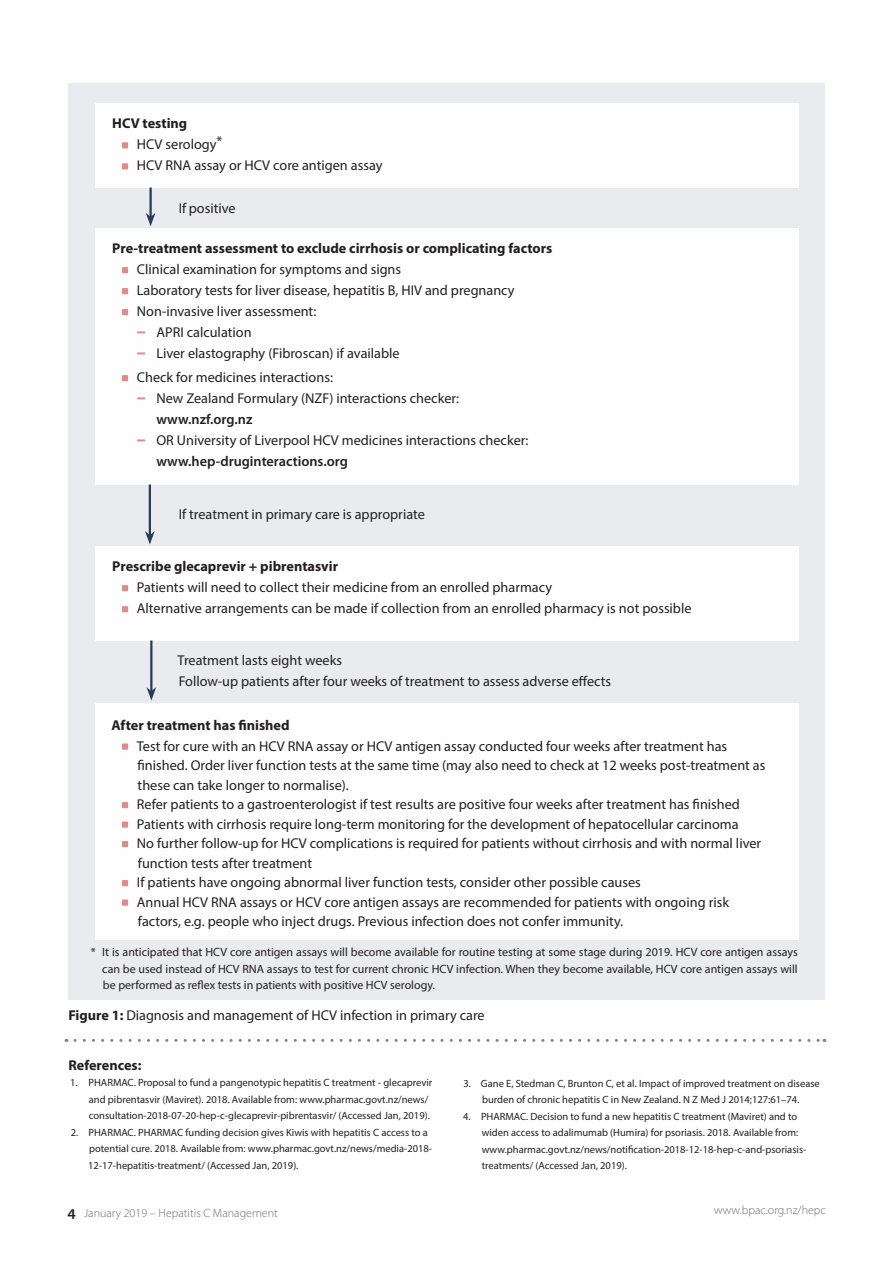
<style>
.page{position:relative;width:893px;height:1263px;background:#fff}
.page>*{position:absolute;margin:0;border:0;box-sizing:border-box;transform-origin:0 0}
.Bullet_List{font:14.25px/19.5px "Myriad Pro";color:#231f20}
.Body-First_Line_Inde{font:14.25px "Myriad Pro";color:#231f20}
.Body-First_Line_Inde-2{font:700 14.25px "Myriad Pro";color:#231f20}
.Body{font:14.25px "Myriad Pro";color:#231f20}
.Bullet_List-2{font:600 14.25px "Myriad Pro";color:#231f20}
.C_head{font:700 14.25px "Myriad Pro";color:#231f20}
.Footnote{font:12px/16.5px "Myriad Pro";color:#231f20;text-align:justify}
.t1{font:300 12px "Myriad Pro";color:#6c6d70}
.Indented_Ref{font:10.5px/16.5px "Myriad Pro";color:#231f20}
.s1{font-weight:900;font-size:18px;color:#dc8c89}
.s2{font-weight:700}
.s3{font-weight:600;font-size:15.75px;color:#231f20}
</style>
<div class="page">
<svg style="left:75px;top:1039px;width:750px;height:3px"></svg>
<div style="left:68px;top:83px;width:757px;height:917px;background:#eaebef"></div>
<div style="left:94px;top:703px;width:704px;height:237px;background:#fefefe"></div>
<div style="left:94px;top:546px;width:704px;height:94px;background:#fefefe"></div>
<div style="left:94px;top:228px;width:704px;height:256px;background:#fefefe"></div>
<div style="left:94px;top:104px;width:704px;height:84px;background:#fefefe"></div>
<svg style="left:122px;top:142px;width:6px;height:7px"></svg>
<svg style="left:122px;top:163px;width:6px;height:7px"></svg>
<svg style="left:122px;top:267px;width:6px;height:6px"></svg>
<svg style="left:122px;top:288px;width:6px;height:6px"></svg>
<svg style="left:122px;top:309px;width:6px;height:6px"></svg>
<svg style="left:122px;top:375px;width:6px;height:6px"></svg>
<svg style="left:122px;top:585px;width:6px;height:6px"></svg>
<svg style="left:122px;top:606px;width:6px;height:6px"></svg>
<svg style="left:122px;top:743px;width:6px;height:7px"></svg>
<svg style="left:122px;top:802px;width:6px;height:6px"></svg>
<svg style="left:122px;top:821px;width:6px;height:7px"></svg>
<svg style="left:122px;top:841px;width:6px;height:6px"></svg>
<svg style="left:122px;top:880px;width:6px;height:6px"></svg>
<svg style="left:122px;top:899px;width:6px;height:7px"></svg>
<hr style="left:149px;top:484px;width:2px;height:51px;background:#293b5b">
<svg style="left:145px;top:531px;width:10px;height:13px"></svg>
<hr style="left:150px;top:640px;width:2px;height:51px;background:#293b5b">
<svg style="left:146px;top:687px;width:10px;height:13px"></svg>
<hr style="left:149px;top:188px;width:3px;height:29px;background:#293b5b">
<svg style="left:146px;top:213px;width:9px;height:13px"></svg>
<p class="Body-First_Line_Inde-2" style="left:112px;top:114px;width:77px">HCV testing</p>
<p class="Bullet_List" style="left:137px;top:135px;width:87px">HCV serology*</p>
<p class="Bullet_List" style="left:137px;top:156px;width:247px">HCV RNA assay or HCV core antigen assay</p>
<p class="Body-First_Line_Inde" style="left:179px;top:199px;width:58px">If positive</p>
<p class="Body-First_Line_Inde-2" style="left:112px;top:239px;width:442px">Pre-treatment assessment to exclude cirrhosis or complicating factors</p>
<p class="Bullet_List" style="left:137px;top:259px;width:266px">Clinical examination for symptoms and signs</p>
<p class="Bullet_List" style="left:137px;top:280px;width:379px">Laboratory tests for liver disease, hepatitis B, HIV and pregnancy</p>
<p class="Bullet_List" style="left:137px;top:301px;width:181px">Non-invasive liver assessment:</p>
<p class="Bullet_List" style="left:137px;top:322px;width:116px"><span class="s1">–</span> APRI calculation</p>
<p class="Bullet_List" style="left:137px;top:343px;width:264px"><span class="s1">–</span> Liver elastography (Fibroscan) if available</p>
<p class="Bullet_List" style="left:137px;top:367px;width:198px">Check for medicines interactions:</p>
<p class="Bullet_List" style="left:137px;top:388px;width:324px"><span class="s1">–</span> New Zealand Formulary (NZF) interactions checker:</p>
<p class="Bullet_List-2" style="left:156px;top:410px;width:98px">www.nzf.org.nz</p>
<p class="Bullet_List" style="left:137px;top:430px;width:393px"><span class="s1">–</span> OR University of Liverpool HCV medicines interactions checker:</p>
<p class="Bullet_List-2" style="left:156px;top:452px;width:193px">www.hep-druginteractions.org</p>
<p class="Body-First_Line_Inde" style="left:179px;top:506px;width:248px">If treatment in primary care is appropriate</p>
<p class="Body-First_Line_Inde-2" style="left:112px;top:557px;width:227px">Prescribe glecaprevir + pibrentasvir</p>
<p class="Bullet_List" style="left:137px;top:577px;width:417px">Patients will need to collect their medicine from an enrolled pharmacy</p>
<p class="Bullet_List" style="left:137px;top:598px;width:556px">Alternative arrangements can be made if collection from an enrolled pharmacy is not possible</p>
<p class="Body-First_Line_Inde" style="left:178px;top:652px;width:166px">Treatment lasts eight weeks</p>
<p class="Body-First_Line_Inde" style="left:179px;top:673px;width:434px">Follow-up patients after four weeks of treatment to assess adverse effects</p>
<p class="Body-First_Line_Inde-2" style="left:111px;top:715px;width:180px">After treatment has finished</p>
<p class="Bullet_List" style="left:137px;top:736px;width:630px">Test for cure with an HCV RNA assay or HCV antigen assay conducted four weeks after treatment has finished. Order liver function tests at the same time (may also need to check at 12 weeks post-treatment as these can take longer to normalise).</p>
<p class="Bullet_List" style="left:137px;top:794px;width:605px">Refer patients to a gastroenterologist if test results are positive four weeks after treatment has finished</p>
<p class="Bullet_List" style="left:137px;top:814px;width:603px">Patients with cirrhosis require long-term monitoring for the development of hepatocellular carcinoma</p>
<p class="Bullet_List" style="left:137px;top:833px;width:626px">No further follow-up for HCV complications is required for patients without cirrhosis and with normal liver function tests after treatment</p>
<p class="Bullet_List" style="left:137px;top:872px;width:505px">If patients have ongoing abnormal liver function tests, consider other possible causes</p>
<p class="Bullet_List" style="left:137px;top:892px;width:594px">Annual HCV RNA assays or HCV core antigen assays are recommended for patients with ongoing risk factors, e.g. people who inject drugs. Previous infection does not confer immunity.</p>
<p class="Footnote" style="left:102px;top:943px;width:697px;text-indent:-11px">* It is anticipated that HCV core antigen assays will become available for routine testing at some stage during 2019. HCV core antigen assays can be used instead of HCV RNA assays to test for current chronic HCV infection. When they become available, HCV core antigen assays will be performed as reflex tests in patients with positive HCV serology.</p>
<p class="Body" style="left:68px;top:1006px;width:418px"><span class="s2">Figure 1:</span> Diagnosis and management of HCV infection in primary care</p>
<p class="C_head" style="left:68px;top:1055px;width:75px">References:</p>
<p class="Indented_Ref" style="left:89px;top:1074px;width:345px;text-indent:-19px">1. PHARMAC. Proposal to fund a pangenotypic hepatitis C treatment - glecaprevir and pibrentasvir (Maviret). 2018. Available from: www.pharmac.govt.nz/news/ consultation-2018-07-20-hep-c-glecaprevir-pibrentasvir/ (Accessed Jan, 2019).</p>
<p class="Indented_Ref" style="left:88px;top:1124px;width:345px;text-indent:-17px">2. PHARMAC. PHARMAC funding decision gives Kiwis with hepatitis C access to a potential cure. 2018. Available from: www.pharmac.govt.nz/news/media-2018-<br>12-17-hepatitis-treatment/ (Accessed Jan, 2019).</p>
<p class="Indented_Ref" style="left:463px;top:1075px;width:358px;text-align:center">3. Gane E, Stedman C, Brunton C, et al. Impact of improved treatment on disease burden of chronic hepatitis C in New Zealand. N Z Med J 2014;127:61–74.</p>
<p class="Indented_Ref" style="left:482px;top:1108px;width:326px;text-indent:-19px">4. PHARMAC. Decision to fund a new hepatitis C treatment (Maviret) and to widen access to adalimumab (Humira) for psoriasis. 2018. Available from: www.pharmac.govt.nz/news/notification-2018-12-18-hep-c-and-psoriasis&shy;treatments/ (Accessed Jan, 2019).</p>
<p class="t1" style="left:68px;top:1206px;width:212px"><span class="s3">4</span> January 2019 – Hepatitis C Management</p>
<p class="t1" style="left:714px;top:1202px;width:113px">www.bpac.org.nz/hepc</p>
</div>
